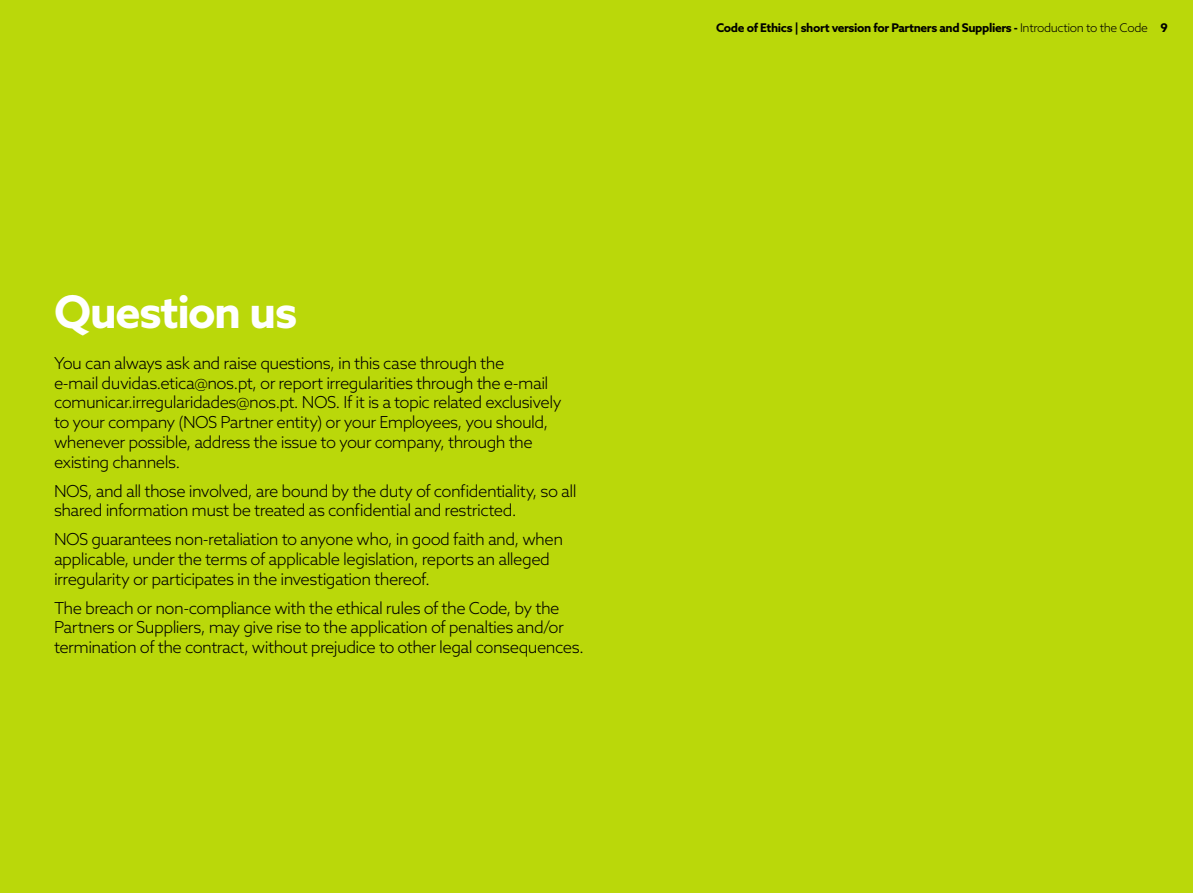
<style>
.page{position:relative;width:1193px;height:893px;background:#fff}
.page>*{position:absolute;margin:0;border:0;box-sizing:border-box;transform-origin:0 0}
.t1{font:700 45px "Azo Sans";letter-spacing:-.03em;color:#fff}
.t2{font:300 16.5px/19.8px "Azo Sans";letter-spacing:-.035em;color:#000}
.t3{font:700 12px "Azo Sans";letter-spacing:-.03em;color:#000}
.s1{font-weight:300}
</style>
<div class="page">
<div style="left:0;top:0;width:1192px;height:892px;background:#bad80a"></div>
<h1 class="t1" style="left:54px;top:282px;width:245px">Question us</h1>
<p class="t2" style="left:54px;top:353px;width:509px">You can always ask and raise questions, in this case through the<br>e-mail duvidas.etica@nos.pt, or report irregularities through the e-mail comunicar.irregularidades@nos.pt. NOS. If it is a topic related exclusively to your company (NOS Partner entity) or your Employees, you should, whenever possible, address the issue to your company, through the existing channels.</p>
<p class="t2" style="left:54px;top:480px;width:524px">NOS, and all those involved, are bound by the duty of confidentiality, so all shared information must be treated as confidential and restricted.</p>
<p class="t2" style="left:54px;top:529px;width:510px">NOS guarantees non-retaliation to anyone who, in good faith and, when applicable, under the terms of applicable legislation, reports an alleged irregularity or participates in the investigation thereof.</p>
<p class="t2" style="left:54px;top:597px;width:531px">The breach or non-compliance with the ethical rules of the Code, by the<br>Partners or Suppliers, may give rise to the application of penalties and/or termination of the contract, without prejudice to other legal consequences.</p>
<p class="t3" style="left:716px;top:20px;width:453px">Code of Ethics | short version for Partners and Suppliers - <span class="s1">Introduction to the Code</span> 9</p>
</div>
